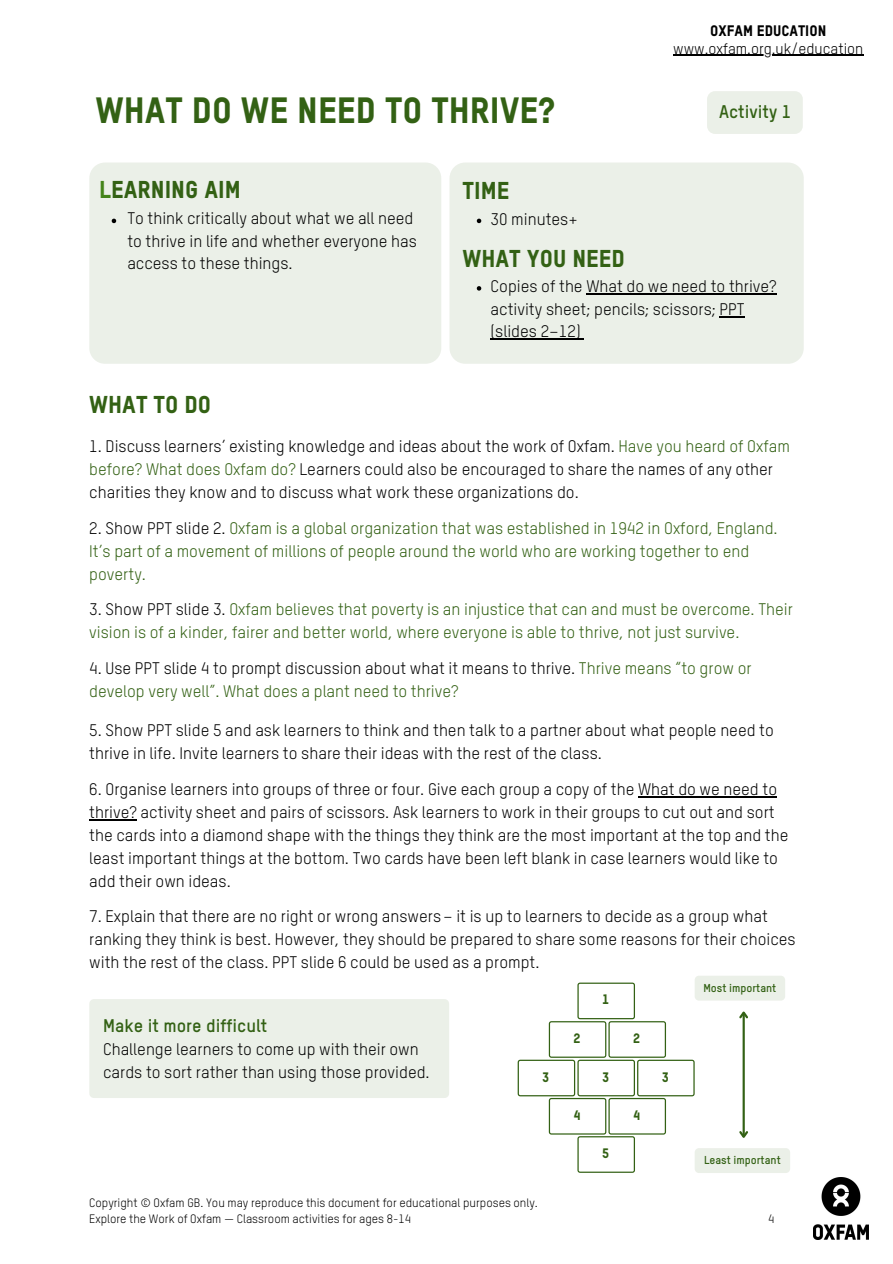
<style>
.page{position:relative;width:893px;height:1264px;background:#fff}
.page>*{position:absolute;margin:0;border:0;box-sizing:border-box;transform-origin:0 0}
.t1{font:36px "Oxfam TSTARPRO Headline";color:#336114}
.t2{font:24px "Oxfam TSTARPRO Headline";color:#336114}
.t3{font:700 18px "Oxfam TSTARPRO";color:#336114}
.t4{font:16.5px/23px "Oxfam TSTARPRO";color:#000}
.t5{font:16.5px/23px "Oxfam TSTARPRO";color:#336114}
.t6{font:15px "Oxfam TSTARPRO";color:#000}
.t7{font:15px "Oxfam TSTARPRO Headline";color:#000}
.t8{font:13.5px "Oxfam TSTARPRO Headline";color:#336114}
.t9{font:12px/16px "Oxfam TSTARPRO";color:#000}
.t10{font:700 11.25px "Oxfam TSTARPRO";color:#336114}
.s1{color:#44841a}
.s2{color:#336114}
.s3{color:#000}
</style>
<div class="page">
<hr style="left:638px;top:795px;width:139px;height:2px;background:#000">
<hr style="left:89px;top:818px;width:48px;height:2px;background:#000">
<img style="left:813px;top:1177px;width:55px;height:62px">
<div style="left:449px;top:162px;width:354px;height:202px;background:#ebf0e8;border-radius:16px"></div>
<svg style="left:476px;top:219px;width:5px;height:4px"></svg>
<svg style="left:476px;top:286px;width:5px;height:4px"></svg>
<hr style="left:586px;top:293px;width:190px;height:2px;background:#000">
<svg style="left:719px;top:316px;width:25px;height:1px"></svg>
<hr style="left:490px;top:338px;width:90px;height:2px;background:#000">
<div style="left:89px;top:162px;width:352px;height:202px;background:#ebf0e8;border-radius:16px"></div>
<svg style="left:112px;top:219px;width:4px;height:4px"></svg>
<div style="left:89px;top:999px;width:360px;height:99px;background:#ebf0e8"></div>
<div style="left:707px;top:91px;width:95px;height:43px;background:#ebf0e8;border-radius:8px"></div>
<hr style="left:673px;top:55px;width:190px;height:1px;background:#000">
<svg style="left:517px;top:982px;width:177px;height:190px"></svg>
<hr style="left:742px;top:1012px;width:2px;height:124px;background:#336114">
<svg style="left:739px;top:1011px;width:9px;height:9px"></svg>
<svg style="left:739px;top:1128px;width:9px;height:10px"></svg>
<div style="left:694px;top:975px;width:91px;height:25px;background:#ebf0e8;border-radius:4px"></div>
<div style="left:694px;top:1148px;width:96px;height:24px;background:#ebf0e8;border-radius:4px"></div>
<h1 class="t1" style="left:95px;top:95px;width:461px">WHAT DO WE NEED TO THRIVE?</h1>
<h2 class="t2" style="left:99px;top:180px;width:143px"><span class="s1">L</span>EARNING AIM</h2>
<p class="t4" style="left:127px;top:208px;width:291px;line-height:22.5px">To think critically about what we all need to thrive in life and whether everyone has access to these things.</p>
<h2 class="t2" style="left:462px;top:180px;width:48px">TIME</h2>
<p class="t4" style="left:490px;top:209px;width:89px">30 minutes+</p>
<h2 class="t2" style="left:462px;top:248px;width:164px">WHAT YOU NEED</h2>
<p class="t7" style="left:710px;top:24px;width:118px">OXFAM EDUCATION</p>
<p class="t6" style="left:673px;top:42px;width:192px">www.oxfam.org.uk/education</p>
<p class="t3" style="left:719px;top:104px;width:73px">Activity 1</p>
<p class="t4" style="left:490px;top:276px;width:287px;line-height:22.5px">Copies of the What do we need to thrive? activity sheet; pencils; scissors; PPT (slides 2–12)</p>
<h2 class="t2" style="left:89px;top:395px;width:123px">WHAT TO DO</h2>
<p class="t4" style="left:89px;top:436px;width:702px">1. Discuss learners’ existing knowledge and ideas about the work of Oxfam. <span class="s2">Have you heard of Oxfam before? What does Oxfam do?</span> Learners could also be encouraged to share the names of any other charities they know and to discuss what work these organizations do.</p>
<p class="t5" style="left:89px;top:518px;width:689px"><span class="s3">2. Show PPT slide 2.</span> Oxfam is a global organization that was established in 1942 in Oxford, England.<br>It’s part of a movement of millions of people around the world who are working together to end poverty.</p>
<p class="t5" style="left:89px;top:599px;width:705px"><span class="s3">3. Show PPT slide 3.</span> Oxfam believes that poverty is an injustice that can and must be overcome. Their vision is of a kinder, fairer and better world, where everyone is able to thrive, not just survive.</p>
<p class="t5" style="left:89px;top:657px;width:663px"><span class="s3">4. Use PPT slide 4 to prompt discussion about what it means to thrive.</span> Thrive means “to grow or develop very well”. What does a plant need to thrive?</p>
<p class="t4" style="left:89px;top:720px;width:686px">5. Show PPT slide 5 and ask learners to think and then talk to a partner about what people need to thrive in life. Invite learners to share their ideas with the rest of the class.</p>
<p class="t4" style="left:89px;top:778px;width:700px">6. Organise learners into groups of three or four. Give each group a copy of the What do we need to thrive? activity sheet and pairs of scissors. Ask learners to work in their groups to cut out and sort the cards into a diamond shape with the things they think are the most important at the top and the least important things at the bottom. Two cards have been left blank in case learners would like to add their own ideas.</p>
<p class="t4" style="left:89px;top:906px;width:707px">7. Explain that there are no right or wrong answers– it is up to learners to decide as a group what ranking they think is best. However, they should be prepared to share some reasons for their choices with the rest of the class. PPT slide 6 could be used as a prompt.</p>
<p class="t3" style="left:103px;top:1017px;width:166px">Make it more difficult</p>
<p class="t4" style="left:103px;top:1039px;width:328px;line-height:22.5px">Challenge learners to come up with their own cards to sort rather than using those provided.</p>
<p class="t8" style="left:602px;top:993px;width:9px">1</p>
<p class="t8" style="left:573px;top:1032px;width:8px">2</p>
<p class="t8" style="left:633px;top:1032px;width:8px">2</p>
<p class="t8" style="left:542px;top:1071px;width:9px">3</p>
<p class="t8" style="left:602px;top:1071px;width:9px">3</p>
<p class="t8" style="left:661px;top:1071px;width:9px">3</p>
<p class="t8" style="left:573px;top:1109px;width:9px">4</p>
<p class="t8" style="left:633px;top:1109px;width:9px">4</p>
<p class="t8" style="left:602px;top:1147px;width:8px">5</p>
<p class="t9" style="left:89px;top:1195px;width:450px">Copyright © Oxfam GB. You may reproduce this document for educational purposes only.<br>Explore the Work of Oxfam — Classroom activities for ages 8-14</p>
<p class="t10" style="left:703px;top:982px;width:74px">Most important</p>
<p class="t10" style="left:704px;top:1155px;width:78px">Least important</p>
<p class="t9" style="left:768px;top:1211px;width:8px">4</p>
</div>
